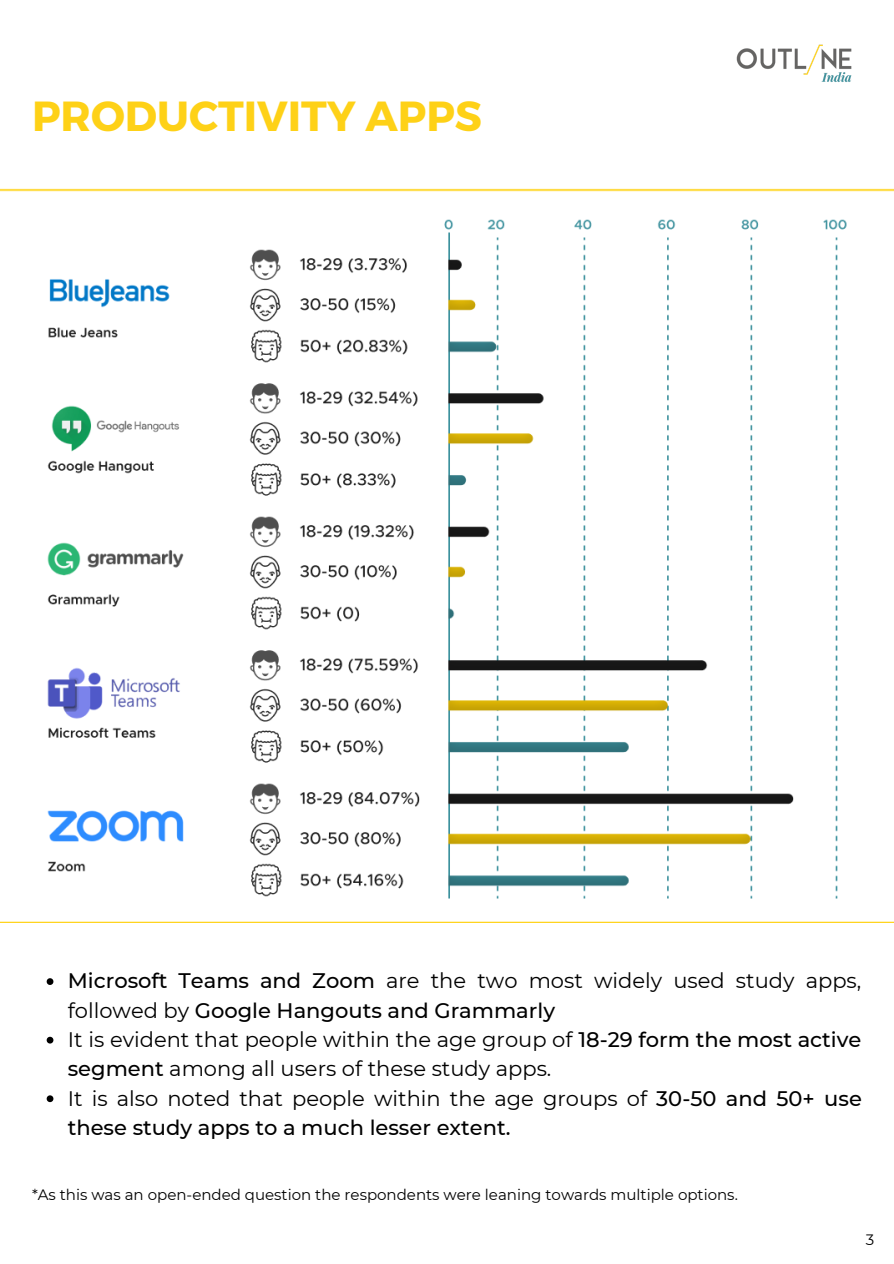
<style>
.page{position:relative;width:894px;height:1264px;background:#fff}
.page>*{position:absolute;margin:0;border:0;box-sizing:border-box;transform-origin:0 0}
.t1{font:700 42px "Montserrat";color:#fed117}
.t2{font:500 21px/29.2px "Montserrat";color:#000}
.t3{font:21px/29.2px "Montserrat";color:#000}
.t4{font:15px "Montserrat";color:#000}
.s1{font-weight:400}
.s2{font-weight:500}
</style>
<div class="page">
<img style="left:736px;top:44px;width:115px;height:38px">
<img style="left:0;top:188px;width:893px;height:734px">
<svg style="left:47px;top:978px;width:6px;height:6px"></svg>
<svg style="left:47px;top:1036px;width:6px;height:7px"></svg>
<svg style="left:47px;top:1095px;width:6px;height:7px"></svg>
<p class="t1" style="left:32px;top:89px;width:451px">PRODUCTIVITY APPS</p>
<p class="t2" style="left:68px;top:966px;width:794px">Microsoft Teams and Zoom <span class="s1">are the two most widely used study apps, followed by</span> Google Hangouts and Grammarly</p>
<p class="t3" style="left:68px;top:1024px;width:795px">It is evident that people within the age group of <span class="s2">18-29 form the most active segment</span> among all users of these study apps.</p>
<p class="t2" style="left:68px;top:1083px;width:795px"><span class="s1">It is also noted that people within the age groups of</span> 30-50 and 50+ use these study apps to a much lesser extent.</p>
<p class="t4" style="left:32px;top:1185px;width:707px">*As this was an open-ended question the respondents were leaning towards multiple options.</p>
<p class="t4" style="left:865px;top:1230px;width:10px">3</p>
</div>
